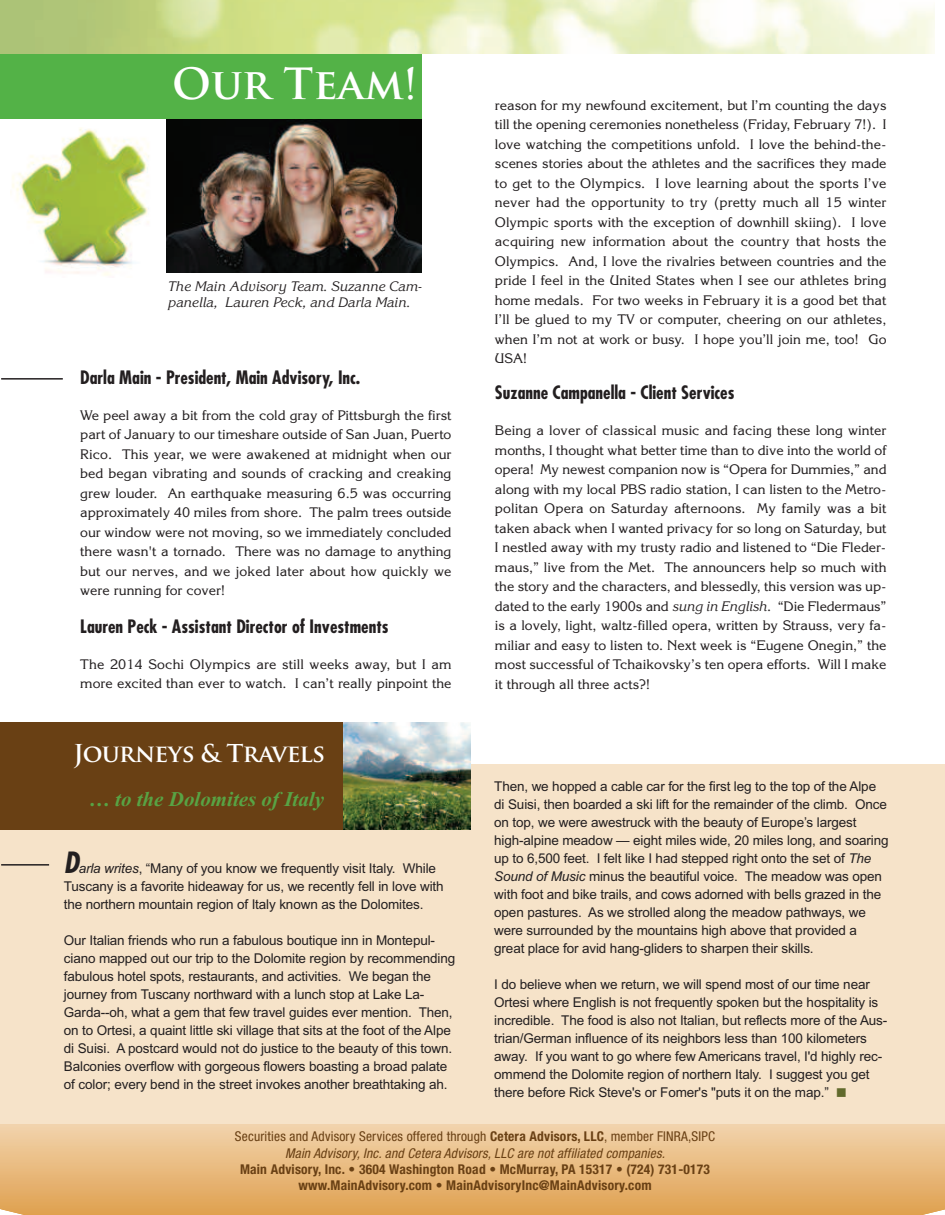
<style>
.page{position:relative;width:945px;height:1215px;background:#fff}
.page>*{position:absolute;margin:0;border:0;box-sizing:border-box;transform-origin:0 0}
.t1{font:700 42px "Trajan Pro";color:#fff}
.t2{font:700 24px "Trajan Pro";letter-spacing:-.025em;color:#fff}
.t3{font:italic 700 21px "Times New Roman";color:#58a344}
.t4{font:700 condensed 18px "Futura";color:#231f20}
.t5{font:13.5px/19.5px "Korinna";color:#231f20;text-align:justify}
.t6{font:13.5px/18px "Arial";letter-spacing:-.01em;color:#231f20}
.t7{font:700 condensed 13.5px/16.2px "Helvetica Neue";letter-spacing:.015em;color:#694014;text-align:center}
.t8{font:italic 13.5px/16.2px "Korinna";color:#231f20}
.s1{font-style:italic}
.s2{color:#616a2c}
.s3{font-family:"Futura";font-weight:700;font-style:italic;font-stretch:condensed;font-size:28.5px}
.s4{font-weight:400}
.s5{font-weight:400;font-style:italic}
</style>
<div class="page">
<svg style="left:0;top:1124px;width:945px;height:91px;background:#e8ba7e"></svg>
<div style="left:0;top:765px;width:945px;height:359px;background:#f6e3c9"></div>
<img style="left:166px;top:119px;width:256px;height:154px">
<div style="left:0;top:54px;width:422px;height:65px;background:#53b247"></div>
<hr style="left:1px;top:864px;width:48px;height:2px;background:#231f20">
<hr style="left:1px;top:378px;width:62px;height:2px;background:#231f20">
<div style="left:0;top:722px;width:471px;height:108px;background:#694014"></div>
<img style="left:344px;top:722px;width:127px;height:108px">
<img style="left:12px;top:128px;width:137px;height:148px">
<h1 class="t1" style="left:172px;top:60px;width:247px">Our Team!</h1>
<p class="t8" style="left:168px;top:278px;width:256px">The Main Advisory Team. Suzanne Cam&shy;panella, Lauren Peck, and Darla Main.</p>
<h3 class="t4" style="left:80px;top:369px;width:282px">Darla Main - President, Main Advisory, Inc.</h3>
<p class="t5" style="left:80px;top:406px;width:373px">We peel away a bit from the cold gray of Pittsburgh the first part of January to our timeshare outside of San Juan, Puerto Rico. This year, we were awakened at midnight when our bed began vibrating and sounds of cracking and creaking grew louder. An earthquake measuring 6.5 was occurring approximately 40 miles from shore. The palm trees outside our window were not moving, so we immediately concluded there wasn't a tornado. There was no damage to anything but our nerves, and we joked later about how quickly we were running for cover!</p>
<h3 class="t4" style="left:80px;top:618px;width:310px">Lauren Peck - Assistant Director of Investments</h3>
<p class="t5" style="left:80px;top:655px;width:373px">The 2014 Sochi Olympics are still weeks away, but I am more excited than ever to watch. I can’t really pinpoint the</p>
<h2 class="t2" style="left:74px;top:739px;width:253px">Journeys &amp; Travels</h2>
<p class="t5" style="left:495px;top:95px;width:393px">reason for my newfound excitement, but I’m counting the days till the opening ceremonies nonetheless (Friday, February 7!). I love watching the competitions unfold. I love the behind-the&shy;scenes stories about the athletes and the sacrifices they made to get to the Olympics. I love learning about the sports I’ve never had the opportunity to try (pretty much all 15 winter Olympic sports with the exception of downhill skiing). I love acquiring new information about the country that hosts the Olympics. And, I love the rivalries between countries and the pride I feel in the United States when I see our athletes bring home medals. For two weeks in February it is a good bet that I’ll be glued to my TV or computer, cheering on our athletes, when I’m not at work or busy. I hope you’ll join me, too! Go USA!</p>
<h3 class="t4" style="left:495px;top:385px;width:241px">Suzanne Campanella - Client Services</h3>
<p class="t5" style="left:495px;top:421px;width:393px">Being a lover of classical music and facing these long winter months, I thought what better time than to dive into the world of opera! My newest companion now is “Opera for Dummies,” and along with my local PBS radio station, I can listen to the Metro&shy;politan Opera on Saturday afternoons. My family was a bit taken aback when I wanted privacy for so long on Saturday, but I nestled away with my trusty radio and listened to “Die Fleder&shy;maus,” live from the Met. The announcers help so much with the story and the characters, and blessedly, this version was up&shy;dated to the early 1900s and <span class="s1">sung in English</span>. “Die Fledermaus” is a lovely, light, waltz-filled opera, written by Strauss, very fa&shy;miliar and easy to listen to. Next week is “Eugene Onegin,” the most successful of Tchaikovsky’s ten opera efforts. Will I make it through all three acts?!</p>
<p class="t6" style="left:494px;top:777px;width:396px">Then, we hopped a cable car for the first leg to the top of the Alpe di Suisi, then boarded a ski lift for the remainder of the climb. Once on top, we were awestruck with the beauty of Europe’s largest high-alpine meadow — eight miles wide, 20 miles long, and soaring up to 6,500 feet. I felt like I had stepped right onto the set of <span class="s1">The Sound of Music</span> minus the beautiful voice. The meadow was open with foot and bike trails, and cows adorned with bells grazed in the open pastures. As we strolled along the meadow pathways, we were surrounded by the mountains high above that provided a great place for avid hang-gliders to sharpen their skills.</p>
<p class="t6" style="left:494px;top:975px;width:395px">I do believe when we return, we will spend most of our time near Ortesi where English is not frequently spoken but the hospitality is incredible. The food is also not Italian, but reflects more of the Aus&shy;trian/German influence of its neighbors less than 100 kilometers away. If you want to go where few Americans travel, I'd highly rec&shy;ommend the Dolomite region of northern Italy. I suggest you get there before Rick Steve's or Fomer's "puts it on the map.” <span class="s2">■</span></p>
<h3 class="t3" style="left:89px;top:786px;width:237px">… to the Dolomites of Italy</h3>
<p class="t6" style="left:64px;top:860px;width:381px"><span class="s3">D</span><span class="s1">arla writes</span>, “Many of you know we frequently visit Italy. While<br>Tuscany is a favorite hideaway for us, we recently fell in love with the northern mountain region of Italy known as the Dolomites.</p>
<p class="t6" style="left:64px;top:932px;width:393px">Our Italian friends who run a fabulous boutique inn in Montepul&shy;ciano mapped out our trip to the Dolomite region by recommending fabulous hotel spots, restaurants, and activities. We began the journey from Tuscany northward with a lunch stop at Lake La-Garda--oh, what a gem that few travel guides ever mention. Then, on to Ortesi, a quaint little ski village that sits at the foot of the Alpe di Suisi. A postcard would not do justice to the beauty of this town.<br>Balconies overflow with gorgeous flowers boasting a broad palate of color; every bend in the street invokes another breathtaking ah.</p>
<p class="t7" style="left:235px;top:1130px;width:482px"><span class="s4">Securities and Advisory Services offered through</span> Cetera Advisors, LLC<span class="s4">, member FINRA,SIPC </span><span class="s5">Main Advisory, Inc. and Cetera Advisors, LLC are not affiliated companies.<br></span>Main Advisory, Inc. <span class="s4">•</span> 3604 Washington Road <span class="s4">•</span> McMurray, PA 15317 <span class="s4">•</span> (724) 731-0173 www.MainAdvisory.com • MainAdvisoryInc@MainAdvisory.com</p>
</div>
